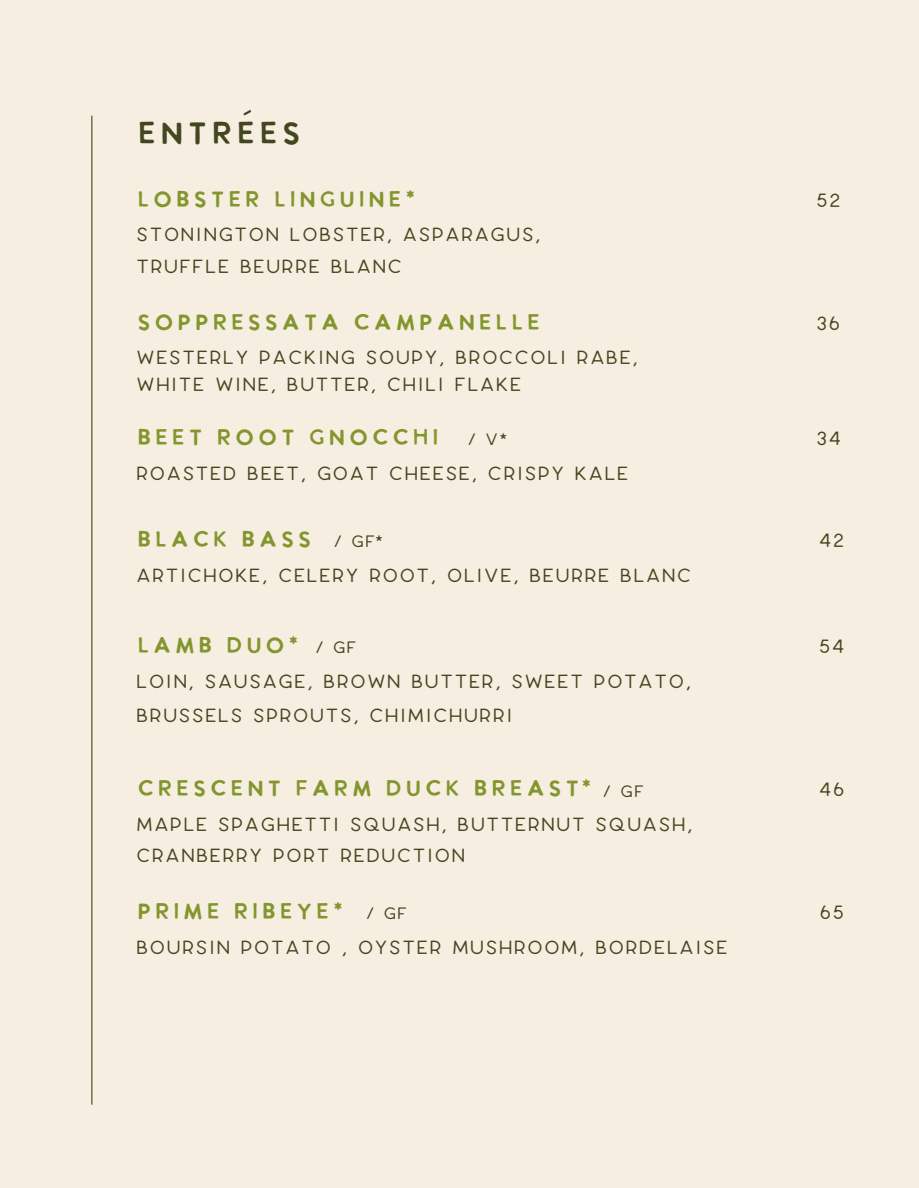
<style>
.page{position:relative;width:919px;height:1188px;background:#f6eee1}
.page>*{position:absolute;margin:0;border:0;box-sizing:border-box;transform-origin:0 0}
.t1{font:31.5px "MILKANDCLAY Regular";letter-spacing:.05em;color:#43471f}
.t2{font:22.5px/31.5px "Larosa";letter-spacing:.075em;color:#43471f}
.t3{font:22.5px "MILKANDCLAY Regular";letter-spacing:.075em;color:#83962d}
.t4{font:19.5px "Larosa";color:#43471f}
.s1{font-family:"Larosa";font-size:19.5px;color:#43471f}
</style>
<div class="page">
<hr style="left:91px;top:116px;width:1px;height:988px;background:#444820">
<svg style="left:243px;top:110px;width:8px;height:5px"></svg>
<h1 class="t1" style="left:136px;top:115px;width:167px">ENTREES</h1>
<p class="t3" style="left:136px;top:186px;width:281px">LOBSTER LINGUINE*</p>
<p class="t2" style="left:817px;top:183px;width:25px">52</p>
<p class="t2" style="left:136px;top:218px;width:406px">STONINGTON LOBSTER, ASPARAGUS,<br>TRUFFLE BEURRE BLANC</p>
<p class="t3" style="left:136px;top:309px;width:406px">SOPPRESSATA CAMPANELLE</p>
<p class="t2" style="left:136px;top:343px;width:503px;line-height:27px">WESTERLY PACKING SOUPY, BROCCOLI RABE,<br>WHITE WINE, BUTTER, CHILI FLAKE</p>
<p class="t3" style="left:136px;top:425px;width:305px">BEET ROOT GNOCCHI</p>
<p class="t4" style="left:468px;top:427px;width:41px">/ V*</p>
<p class="t2" style="left:136px;top:456px;width:494px">ROASTED BEET, GOAT CHEESE, CRISPY KALE</p>
<p class="t3" style="left:136px;top:527px;width:248px">BLACK BASS <span class="s1">/ GF*</span></p>
<p class="t2" style="left:136px;top:558px;width:556px">ARTICHOKE, CELERY ROOT, OLIVE, BEURRE BLANC</p>
<p class="t2" style="left:817px;top:306px;width:25px">36</p>
<p class="t2" style="left:817px;top:421px;width:26px">34</p>
<p class="t2" style="left:819px;top:524px;width:27px">42</p>
<p class="t3" style="left:136px;top:633px;width:165px">LAMB DUO*</p>
<p class="t2" style="left:819px;top:630px;width:27px">54</p>
<p class="t2" style="left:136px;top:663px;width:556px;line-height:34.5px">LOIN, SAUSAGE, BROWN BUTTER, SWEET POTATO,<br>BRUSSELS SPROUTS, CHIMICHURRI</p>
<p class="t4" style="left:315px;top:635px;width:43px">/ GF</p>
<p class="t3" style="left:136px;top:776px;width:457px">CRESCENT FARM DUCK BREAST*</p>
<p class="t2" style="left:819px;top:773px;width:27px">46</p>
<p class="t2" style="left:136px;top:807px;width:557px">MAPLE SPAGHETTI SQUASH, BUTTERNUT SQUASH,<br>CRANBERRY PORT REDUCTION</p>
<p class="t4" style="left:603px;top:779px;width:43px">/ GF</p>
<p class="t3" style="left:136px;top:899px;width:272px">PRIME RIBEYE* <span class="s1">/ GF</span></p>
<p class="t2" style="left:820px;top:896px;width:26px">65</p>
<p class="t2" style="left:136px;top:930px;width:593px">BOURSIN POTATO , OYSTER MUSHROOM, BORDELAISE</p>
</div>
